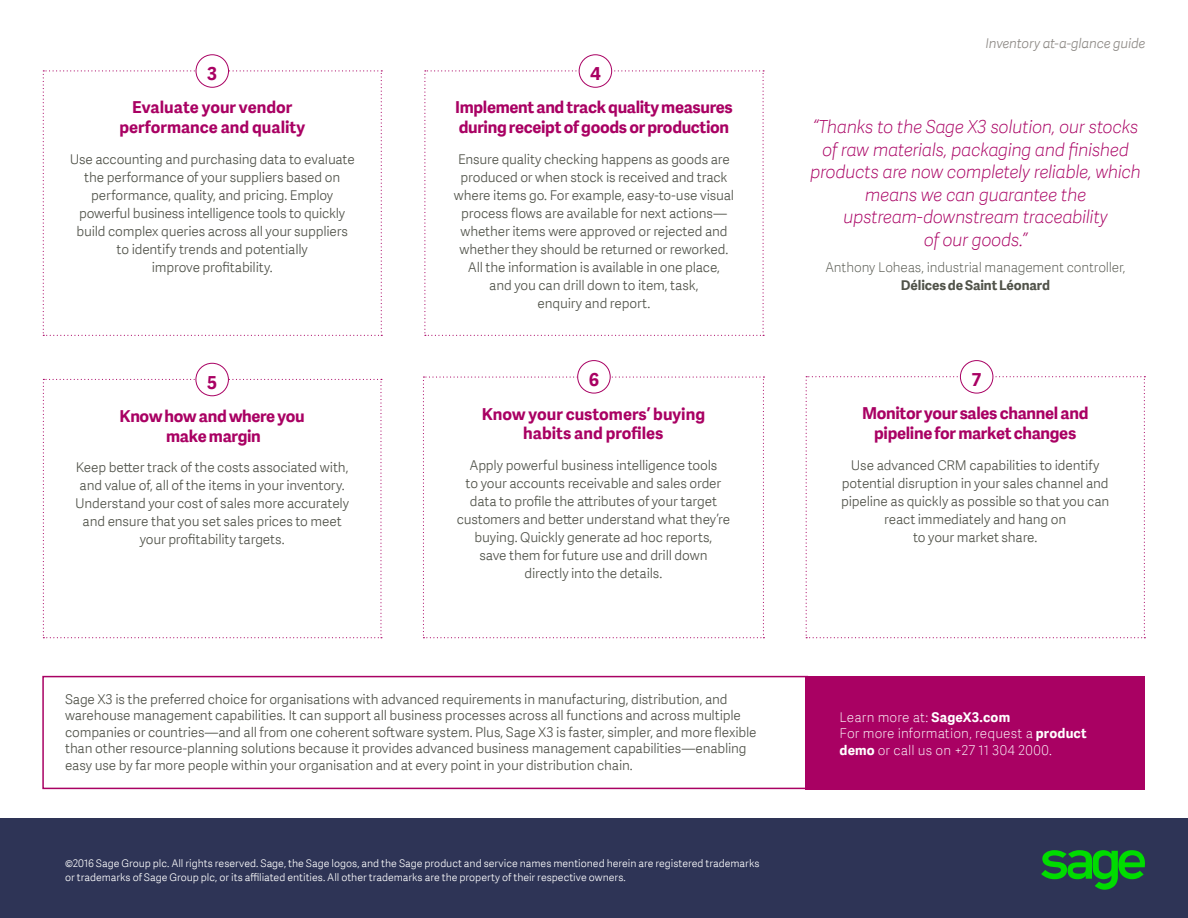
<style>
.page{position:relative;width:1188px;height:918px;background:#fff}
.page>*{position:absolute;margin:0;border:0;box-sizing:border-box;transform-origin:0 0}
.t1{font:italic 18px/22.5px "Adelle Sans SAGE Th";letter-spacing:-.025em;color:#a90163;text-align:center}
.t2{font:700 18px "Adelle Sans SAGE";color:#a90163}
.t3{font:700 16.5px/19.5px "Adelle Sans SAGE";letter-spacing:-.02em;color:#a90163;text-align:center}
.t4{font:700 16.5px/19.5px "Adelle Sans SAGE";color:#a90163;text-align:center}
.t5{font:13.5px/18px "Adelle Sans SAGE Lt";letter-spacing:-.01em;color:#51534a;text-align:center}
.t6{font:13.5px/16.5px "Adelle Sans SAGE Th";letter-spacing:.01em;color:#fff}
.t7{font:13.5px "Adelle Sans SAGE Th";letter-spacing:-.01em;color:#51534a}
.t8{font:italic 13.5px "Adelle Sans SAGE Lt";letter-spacing:-.015em;color:#8e8a86}
.t9{font:700 13.5px "Adelle Sans SAGE";letter-spacing:-.01em;color:#51534a}
.t10{font:10.5px/13.5px "Adelle Sans SAGE Lt";color:#fff}
.s1{font-family:"Adelle Sans SAGE";font-weight:700}
</style>
<div class="page">
<div style="left:42px;top:676px;width:766px;height:113px;border:2px solid #a90163"></div>
<div style="left:0;top:818px;width:1188px;height:100px;background:#2e3456"></div>
<div style="left:806px;top:676px;width:339px;height:113px;background:#a90163"></div>
<svg style="left:1041px;top:850px;width:104px;height:40px"></svg>
<svg style="left:43px;top:70px;width:339px;height:266px"></svg>
<svg style="left:423px;top:376px;width:341px;height:262px"></svg>
<svg style="left:806px;top:376px;width:339px;height:262px"></svg>
<svg style="left:424px;top:70px;width:340px;height:266px"></svg>
<svg style="left:43px;top:379px;width:339px;height:259px"></svg>
<div style="left:196px;top:55px;width:33px;height:32px;background:#fff;border-radius:50%"></div>
<div style="left:196px;top:54px;width:33px;height:34px;border:1px solid #a90163;border-radius:50%"></div>
<div style="left:578px;top:361px;width:32px;height:32px;background:#fff;border-radius:50%"></div>
<div style="left:577px;top:360px;width:34px;height:33px;border:1px solid #a90163;border-radius:50%"></div>
<div style="left:960px;top:361px;width:33px;height:32px;background:#fff;border-radius:50%"></div>
<div style="left:960px;top:360px;width:33px;height:33px;border:1px solid #a90163;border-radius:50%"></div>
<div style="left:579px;top:55px;width:33px;height:32px;background:#fff;border-radius:50%"></div>
<div style="left:579px;top:54px;width:33px;height:34px;border:1px solid #a90163;border-radius:50%"></div>
<div style="left:196px;top:363px;width:32px;height:33px;background:#fff;border-radius:50%"></div>
<div style="left:196px;top:363px;width:33px;height:33px;border:1px solid #a90163;border-radius:50%"></div>
<p class="t8" style="left:986px;top:33px;width:161px">Inventory at-a-glance guide</p>
<h1 class="t2" style="left:207px;top:60px;width:11px">3</h1>
<h1 class="t2" style="left:590px;top:60px;width:12px">4</h1>
<p class="t4" style="left:120px;top:97px;width:187px">Evaluate your vendor performance and quality</p>
<p class="t5" style="left:70px;top:150px;width:287px">Use accounting and purchasing data to evaluate the performance of your suppliers based on performance, quality, and pricing. Employ powerful business intelligence tools to quickly build complex queries across all your suppliers to identify trends and potentially<br>improve profitability.</p>
<p class="t3" style="left:455px;top:97px;width:279px;text-align:left">Implement and track quality measures during receipt of goods or production</p>
<p class="t5" style="left:454px;top:150px;width:282px">Ensure quality checking happens as goods are produced or when stock is received and track where items go. For example, easy-to-use visual process flows are available for next actions— whether items were approved or rejected and whether they should be returned or reworked.<br>All the information is available in one place,<br>and you can drill down to item, task,<br>enquiry and report.</p>
<h1 class="t1" style="left:810px;top:115px;width:332px">“Thanks to the Sage X3 solution, our stocks of raw materials, packaging and finished products are now completely reliable, which means we can guarantee the upstream-downstream traceability<br>of our goods.”</h1>
<p class="t7" style="left:825px;top:258px;width:302px">Anthony Loheas, industrial management controller,</p>
<p class="t9" style="left:901px;top:276px;width:151px">Délices de Saint Léonard</p>
<h1 class="t2" style="left:207px;top:369px;width:12px">5</h1>
<h1 class="t2" style="left:589px;top:366px;width:12px">6</h1>
<h1 class="t2" style="left:972px;top:366px;width:11px">7</h1>
<p class="t3" style="left:120px;top:406px;width:187px">Know how and where you make margin</p>
<p class="t5" style="left:75px;top:458px;width:275px">Keep better track of the costs associated with, and value of, all of the items in your inventory.<br>Understand your cost of sales more accurately and ensure that you set sales prices to meet your profitability targets.</p>
<p class="t4" style="left:482px;top:403px;width:225px">Know your customers’ buying habits and profiles</p>
<p class="t5" style="left:457px;top:456px;width:275px">Apply powerful business intelligence tools<br>to your accounts receivable and sales order data to profile the attributes of your target customers and better understand what they’re buying. Quickly generate ad hoc reports,<br>save them for future use and drill down directly into the details.</p>
<p class="t3" style="left:862px;top:403px;width:228px">Monitor your sales channel and pipeline for market changes</p>
<p class="t5" style="left:841px;top:455px;width:270px">Use advanced CRM capabilities to identify potential disruption in your sales channel and pipeline as quickly as possible so that you can react immediately and hang on<br>to your market share.</p>
<p class="t5" style="left:65px;top:690px;width:693px;line-height:16.5px;text-align:left">Sage X3 is the preferred choice for organisations with advanced requirements in manufacturing, distribution, and warehouse management capabilities. It can support all business processes across all functions and across multiple companies or countries—and all from one coherent software system. Plus, Sage X3 is faster, simpler, and more flexible than other resource-planning solutions because it provides advanced business management capabilities—enabling easy use by far more people within your organisation and at every point in your distribution chain.</p>
<p class="t10" style="left:65px;top:857px;width:696px">©2016 Sage Group plc. All rights reserved. Sage, the Sage logos, and the Sage product and service names mentioned herein are registered trademarks or trademarks of Sage Group plc, or its affiliated entities. All other trademarks are the property of their respective owners.</p>
<p class="t6" style="left:840px;top:708px;width:249px">Learn more at: <span class="s1">SageX3.com<br></span>For more information, request a <span class="s1">product demo</span> or call us on +27 11 304 2000.</p>
</div>
